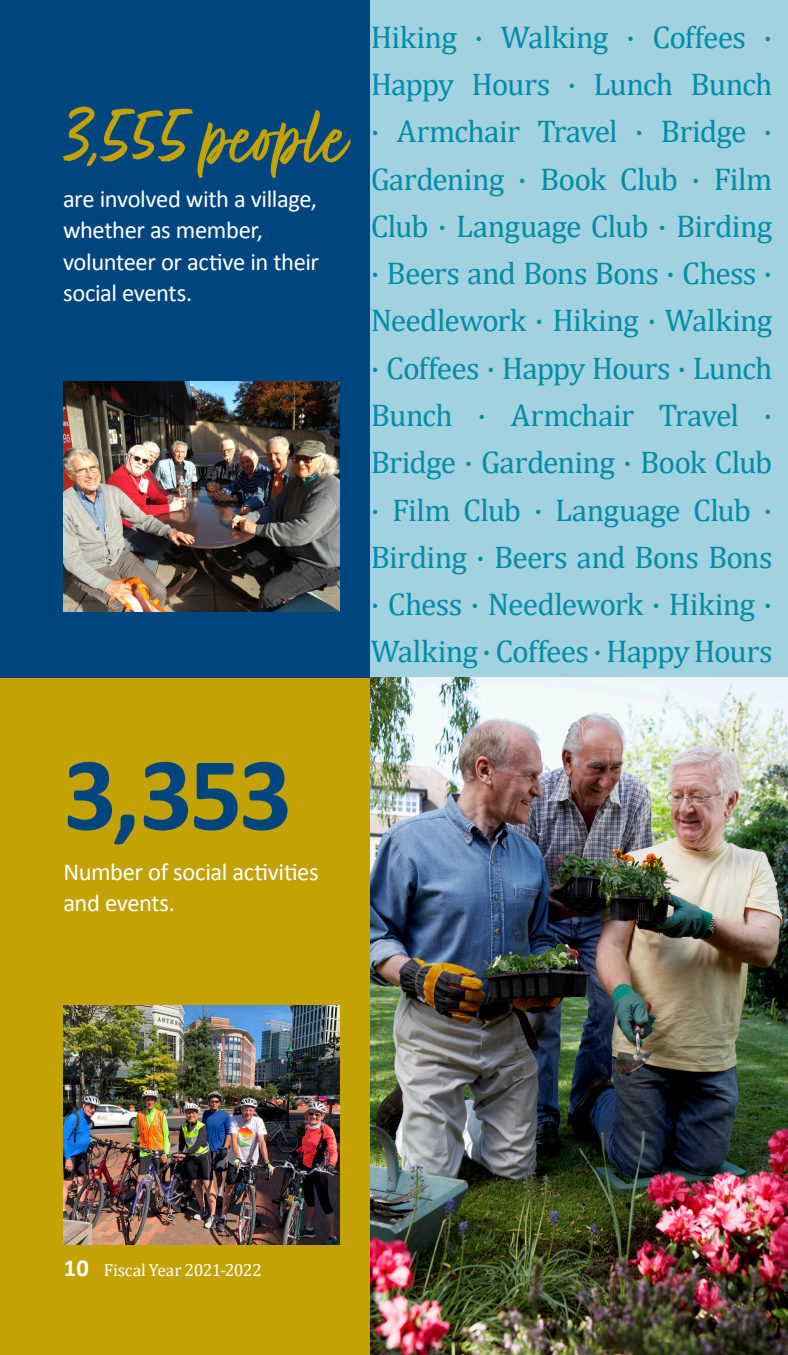
<style>
.page{position:relative;width:788px;height:1355px;background:#fff}
.page>*{position:absolute;margin:0;border:0;box-sizing:border-box;transform-origin:0 0}
.t1{font:700 105px "Calibri";color:#00467e}
.t2{font:98px "Fave Script Pro";letter-spacing:.01em;color:#c2a205}
.t3{font:31.5px/47.2px "Cambria";letter-spacing:-.025em;color:#008da8;text-align:justify}
.t4{font:24.5px/31.5px "Calibri";letter-spacing:-.02em;color:#fff}
.t5{font:17.5px "Cambria";letter-spacing:-.025em;color:#fff}
.s1{font-family:"Calibri";font-weight:700;font-size:24.5px}
</style>
<div class="page">
<div style="left:0;top:677px;width:370px;height:677px;background:#c2a205"></div>
<div style="left:0;top:0;width:370px;height:677px;background:#00467e"></div>
<div style="left:370px;top:0;width:418px;height:1354px;background:#a2d1e0"></div>
<img style="left:63px;top:381px;width:276px;height:230px">
<img style="left:370px;top:677px;width:418px;height:677px">
<img style="left:63px;top:1005px;width:276px;height:239px">
<p class="t2" style="left:63px;top:82px;width:285px">3,555 people</p>
<p class="t4" style="left:63px;top:183px;width:257px">are involved with a village, whether as member, volunteer or active in their social events.</p>
<p class="t3" style="left:370px;top:13px;width:403px">Hiking · Walking · Coffees · Happy Hours · Lunch Bunch · Armchair Travel · Bridge · Gardening · Book Club · Film Club · Language Club · Birding · Beers and Bons Bons · Chess · Needlework · Hiking · Walking · Coffees · Happy Hours · Lunch Bunch · Armchair Travel · Bridge · Gardening · Book Club · Film Club · Language Club · Birding · Beers and Bons Bons · Chess · Needlework · Hiking · Walking · Coffees · Happy Hours</p>
<p class="t1" style="left:63px;top:720px;width:230px">3,353</p>
<p class="t4" style="left:63px;top:856px;width:257px">Number of social activities and events.</p>
<p class="t5" style="left:64px;top:1260px;width:199px"><span class="s1">10</span> Fiscal Year 2021-2022</p>
</div>
